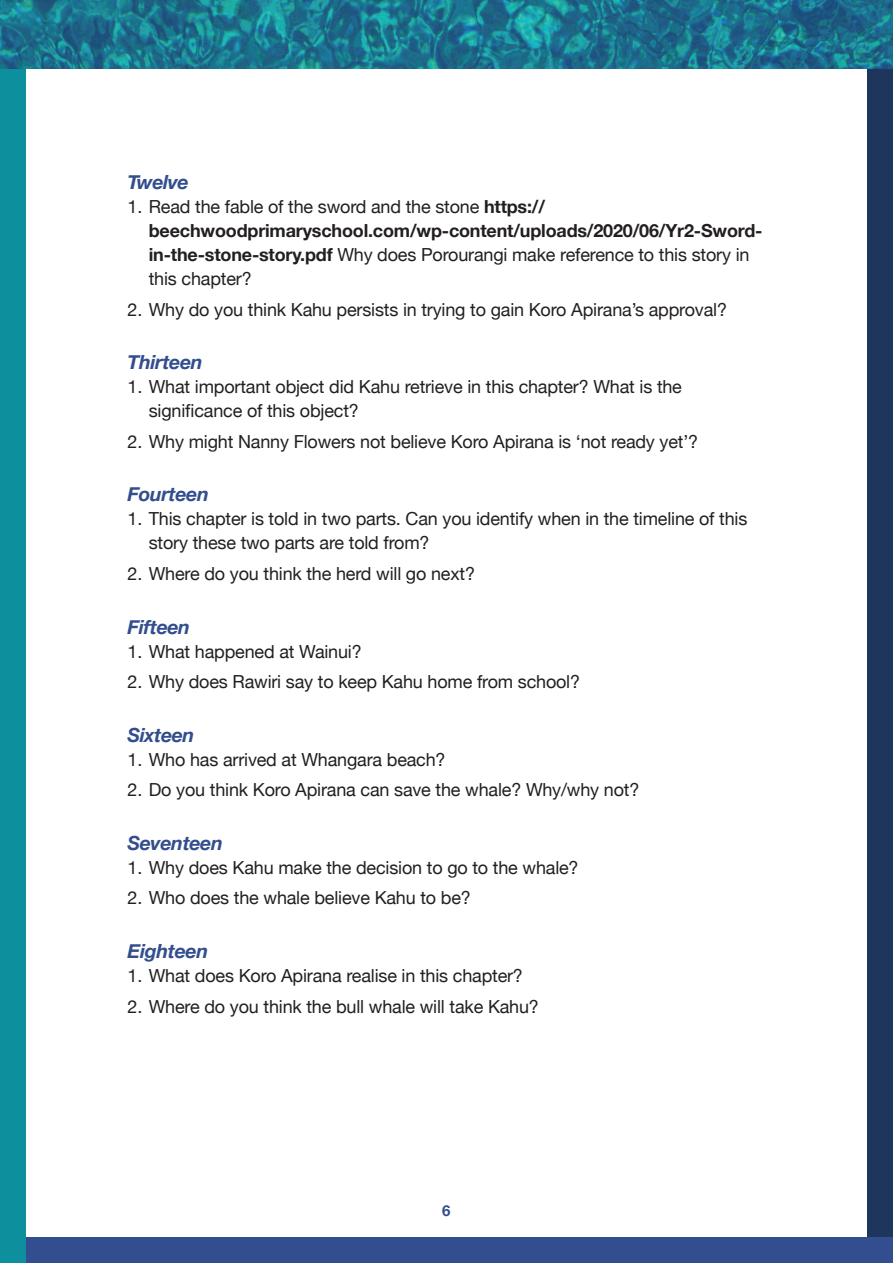
<style>
.page{position:relative;width:893px;height:1263px;background:#fff}
.page>*{position:absolute;margin:0;border:0;box-sizing:border-box;transform-origin:0 0}
.Heading_2{font:italic 700 19.5px "Helvetica Neue";letter-spacing:-.02em;color:#334e8e}
.Bullets{font:18px/24px "Helvetica Neue";letter-spacing:-.01em;color:#231f20}
.Bullets-2{font:700 18px/24px "Helvetica Neue";letter-spacing:-.01em;color:#231f20}
.t1{font:700 15px "Helvetica Neue";color:#334e8e}
.s1{font-weight:400}
</style>
<div class="page">
<div style="left:867px;top:0;width:26px;height:1263px;background:#1e365b"></div>
<div style="left:0;top:1237px;width:893px;height:26px;background:#334e8e"></div>
<div style="left:0;top:0;width:26px;height:1263px;background:#0d8f9e"></div>
<img style="left:0;top:0;width:893px;height:68px">
<p class="Heading_2" style="left:128px;top:167px;width:63px">Twelve</p>
<p class="Bullets-2" style="left:149px;top:195px;width:615px;text-indent:-21px"><span class="s1">1. Read the fable of the sword and the stone</span> https:// beechwoodprimaryschool.com/wp-content/uploads/2020/06/Yr2-Sword&shy;in-the-stone-story.pdf <span class="s1">Why does Porourangi make reference to this story in this chapter?</span></p>
<p class="Bullets" style="left:128px;top:298px;width:601px">2. Why do you think Kahu persists in trying to gain Koro Apirana’s approval?</p>
<p class="Heading_2" style="left:128px;top:347px;width:77px">Thirteen</p>
<p class="Bullets" style="left:149px;top:376px;width:535px;text-indent:-21px">1. What important object did Kahu retrieve in this chapter? What is the significance of this object?</p>
<p class="Bullets" style="left:128px;top:430px;width:572px">2. Why might Nanny Flowers not believe Koro Apirana is ‘not ready yet’?</p>
<p class="Heading_2" style="left:128px;top:479px;width:83px">Fourteen</p>
<p class="Bullets" style="left:149px;top:508px;width:600px;text-indent:-21px">1. This chapter is told in two parts. Can you identify when in the timeline of this story these two parts are told from?</p>
<p class="Bullets" style="left:128px;top:562px;width:349px">2. Where do you think the herd will go next?</p>
<p class="Heading_2" style="left:128px;top:611px;width:64px">Fifteen</p>
<p class="Bullets" style="left:128px;top:640px;width:236px">1. What happened at Wainui?</p>
<p class="Bullets" style="left:128px;top:671px;width:454px">2. Why does Rawiri say to keep Kahu home from school?</p>
<p class="Heading_2" style="left:128px;top:719px;width:68px">Sixteen</p>
<p class="Bullets" style="left:128px;top:748px;width:320px">1. Who has arrived at Whangara beach?</p>
<p class="Bullets" style="left:128px;top:779px;width:513px">2. Do you think Koro Apirana can save the whale? Why/why not?</p>
<p class="Heading_2" style="left:128px;top:828px;width:97px">Seventeen</p>
<p class="Bullets" style="left:128px;top:857px;width:453px">1. Why does Kahu make the decision to go to the whale?</p>
<p class="Bullets" style="left:128px;top:887px;width:345px">2. Who does the whale believe Kahu to be?</p>
<p class="Heading_2" style="left:128px;top:936px;width:82px">Eighteen</p>
<p class="Bullets" style="left:128px;top:965px;width:397px">1. What does Koro Apirana realise in this chapter?</p>
<p class="Bullets" style="left:128px;top:995px;width:413px">2. Where do you think the bull whale will take Kahu?</p>
<p class="t1" style="left:442px;top:1199px;width:10px">6</p>
</div>
